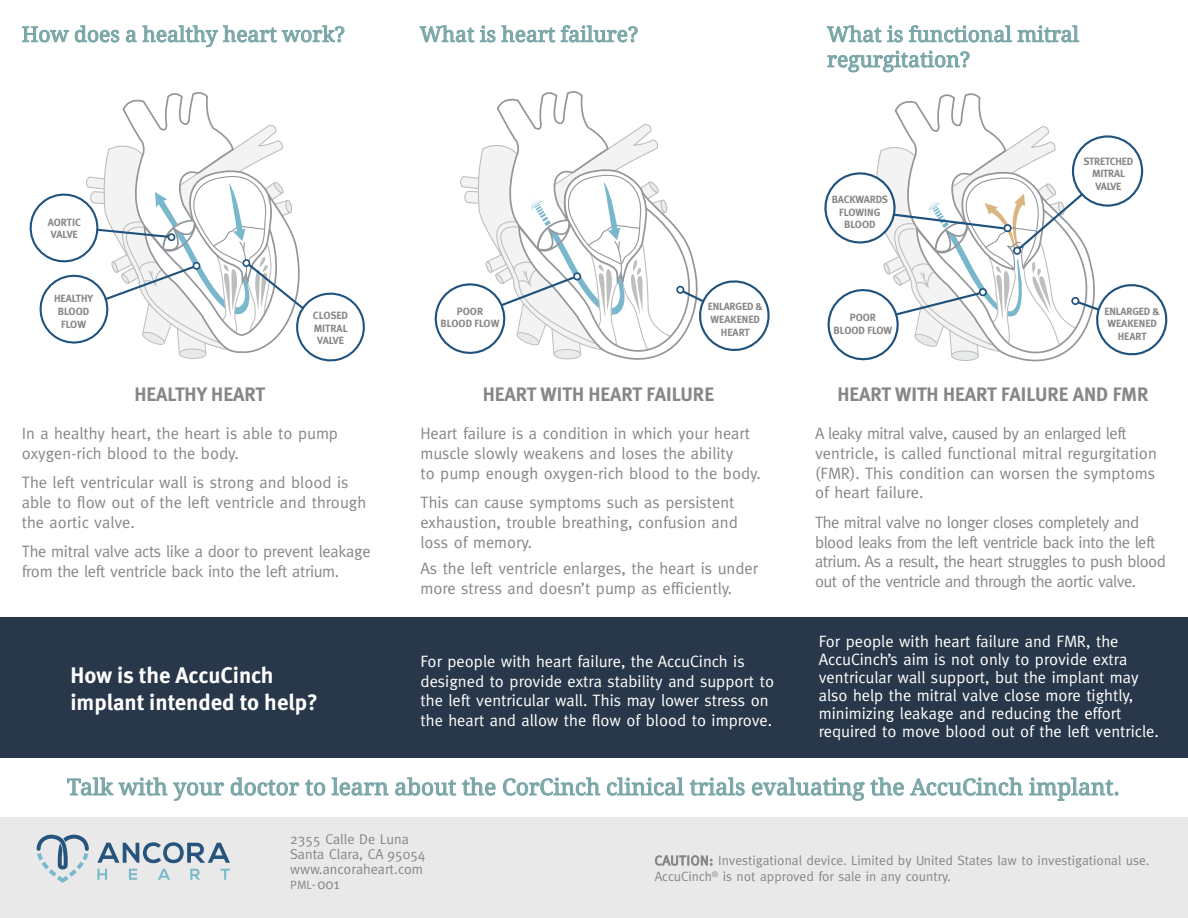
<style>
.page{position:relative;width:1188px;height:918px;background:#fff}
.page>*{position:absolute;margin:0;border:0;box-sizing:border-box;transform-origin:0 0}
.t1{font:22.5px "Droid Serif";color:#79a7a8}
.t2{font:700 22.5px "Meta";color:#fff}
.t3{font:21px "Droid Serif";color:#79a7a8}
.t4{font:700 19.5px "Meta";color:#888787}
.t5{font:16.5px/19.8px "Meta";color:#888787}
.t6{font:16.5px/18px "Meta";color:#fff}
.t7{font:16.5px/19.8px "Meta";letter-spacing:-.03em;color:#888787}
.t8{font:16.5px/19.8px "Meta";letter-spacing:-.02em;color:#888787}
.t9{font:14.25px/15px "Meta";color:#888787}
.t10{font:13.5px/16.2px "Meta";color:#888787}
.t11{font:12px "Meta";color:#888787}
.t12{font:700 10.5px/12.6px "Meta";color:#888787}
.t13{font:700 10.5px "Meta";letter-spacing:-.02em;color:#888787}
.t14{font:700 10.5px "Meta";letter-spacing:-.025em;color:#888787}
.s1{font-size:13.5px}
.s2{font-size:15px}
</style>
<div class="page">
<div style="left:0;top:818px;width:1188px;height:100px;background:#e9e9e9"></div>
<svg style="left:655px;top:855px;width:57px;height:11px"></svg>
<svg style="left:97px;top:842px;width:133px;height:21px"></svg>
<svg style="left:97px;top:869px;width:10px;height:11px"></svg>
<svg style="left:129px;top:869px;width:8px;height:11px"></svg>
<svg style="left:158px;top:869px;width:12px;height:11px"></svg>
<svg style="left:190px;top:869px;width:10px;height:11px"></svg>
<svg style="left:221px;top:869px;width:9px;height:11px"></svg>
<svg style="left:37px;top:835px;width:52px;height:48px"></svg>
<svg style="left:67px;top:777px;width:46px;height:18px"></svg>
<svg style="left:119px;top:778px;width:48px;height:17px"></svg>
<svg style="left:173px;top:782px;width:51px;height:19px"></svg>
<svg style="left:231px;top:778px;width:68px;height:17px"></svg>
<svg style="left:305px;top:780px;width:20px;height:15px"></svg>
<svg style="left:332px;top:778px;width:56px;height:17px"></svg>
<svg style="left:395px;top:778px;width:61px;height:17px"></svg>
<svg style="left:462px;top:778px;width:33px;height:17px"></svg>
<svg style="left:503px;top:778px;width:97px;height:17px"></svg>
<svg style="left:607px;top:778px;width:77px;height:17px"></svg>
<svg style="left:690px;top:778px;width:55px;height:17px"></svg>
<svg style="left:752px;top:778px;width:113px;height:23px"></svg>
<svg style="left:871px;top:778px;width:33px;height:17px"></svg>
<svg style="left:910px;top:778px;width:113px;height:17px"></svg>
<svg style="left:1029px;top:778px;width:89px;height:23px"></svg>
<div style="left:0;top:618px;width:1188px;height:140px;background:#283749"></div>
<svg style="left:22px;top:26px;width:47px;height:16px"></svg>
<svg style="left:75px;top:26px;width:44px;height:16px"></svg>
<svg style="left:126px;top:30px;width:10px;height:12px"></svg>
<svg style="left:304px;top:26px;width:40px;height:17px"></svg>
<svg style="left:143px;top:25px;width:161px;height:23px"></svg>
<svg style="left:29px;top:92px;width:336px;height:270px"></svg>
<svg style="left:420px;top:26px;width:54px;height:16px"></svg>
<svg style="left:480px;top:25px;width:15px;height:17px"></svg>
<svg style="left:502px;top:26px;width:15px;height:16px"></svg>
<svg style="left:517px;top:25px;width:180px;height:335px"></svg>
<svg style="left:434px;top:60px;width:238px;height:298px"></svg>
<div style="left:676px;top:285px;width:9px;height:9px;border:2px solid #1f527d;border-radius:3px"></div>
<svg style="left:679px;top:278px;width:91px;height:75px"></svg>
<svg style="left:827px;top:26px;width:54px;height:16px"></svg>
<svg style="left:887px;top:25px;width:16px;height:17px"></svg>
<svg style="left:909px;top:25px;width:6px;height:17px"></svg>
<svg style="left:915px;top:25px;width:165px;height:26px"></svg>
<svg style="left:824px;top:51px;width:344px;height:311px"></svg>
<p class="t3" style="left:22px;top:22px;width:325px">How does a healthy heart work?</p>
<p class="t12" style="left:48px;top:216px;width:35px">AORTIC<br>VALVE</p>
<p class="t12" style="left:54px;top:292px;width:41px">HEALTHY</p>
<p class="t12" style="left:58px;top:305px;width:33px">BLOOD</p>
<p class="t12" style="left:61px;top:318px;width:26px">FLOW</p>
<p class="t12" style="left:313px;top:309px;width:37px">CLOSED</p>
<p class="t12" style="left:314px;top:322px;width:35px">MITRAL</p>
<p class="t12" style="left:317px;top:334px;width:28px">VALVE</p>
<p class="t4" style="left:134px;top:382px;width:132px">HEALTHY HEART</p>
<p class="t5" style="left:22px;top:423px;width:318px">In a healthy heart, the heart is able to pump oxygen-rich blood to the body.</p>
<p class="t5" style="left:22px;top:472px;width:346px">The left ventricular wall is strong and blood is able to flow out of the left ventricle and through the aortic valve.</p>
<p class="t8" style="left:22px;top:541px;width:350px">The mitral valve acts like a door to prevent leakage from the left ventricle back into the left atrium.</p>
<p class="t2" style="left:70px;top:662px;width:205px">How is the AccuCinch</p>
<p class="t2" style="left:70px;top:689px;width:249px">implant intended to help?</p>
<p class="t3" style="left:420px;top:22px;width:220px">What is heart failure?</p>
<p class="t3" style="left:827px;top:22px;width:253px">What is functional mitral</p>
<p class="t3" style="left:827px;top:47px;width:145px">regurgitation?</p>
<p class="t13" style="left:1083px;top:155px;width:52px">STRETCHED</p>
<p class="t12" style="left:1092px;top:167px;width:34px">MITRAL</p>
<p class="t12" style="left:1095px;top:180px;width:28px">VALVE</p>
<p class="t14" style="left:832px;top:193px;width:58px">BACKWARDS</p>
<p class="t12" style="left:839px;top:206px;width:43px">FLOWING</p>
<p class="t12" style="left:844px;top:218px;width:33px">BLOOD</p>
<p class="t12" style="left:457px;top:305px;width:28px">POOR</p>
<p class="t12" style="left:441px;top:317px;width:60px">BLOOD FLOW</p>
<p class="t13" style="left:708px;top:300px;width:57px">ENLARGED &amp;</p>
<p class="t12" style="left:710px;top:313px;width:51px">WEAKENED</p>
<p class="t12" style="left:721px;top:326px;width:30px">HEART</p>
<p class="t12" style="left:850px;top:311px;width:28px">POOR</p>
<p class="t12" style="left:834px;top:324px;width:60px">BLOOD FLOW</p>
<p class="t13" style="left:1105px;top:305px;width:57px">ENLARGED &amp;</p>
<p class="t12" style="left:1107px;top:317px;width:51px">WEAKENED</p>
<p class="t12" style="left:1118px;top:330px;width:30px">HEART</p>
<p class="t4" style="left:483px;top:382px;width:233px">HEART WITH HEART FAILURE</p>
<p class="t5" style="left:420px;top:423px;width:342px">Heart failure is a condition in which your heart muscle slowly weakens and loses the ability<br>to pump enough oxygen-rich blood to the body.</p>
<p class="t5" style="left:420px;top:492px;width:319px">This can cause symptoms such as persistent exhaustion, trouble breathing, confusion and loss of memory.</p>
<p class="t5" style="left:420px;top:558px;width:339px">As the left ventricle enlarges, the heart is under more stress and doesn’t pump as efficiently.</p>
<p class="t4" style="left:837px;top:382px;width:313px">HEART WITH HEART FAILURE AND FMR</p>
<p class="t5" style="left:815px;top:423px;width:343px">A leaky mitral valve, caused by an enlarged left ventricle, is called functional mitral regurgitation (FMR). This condition can worsen the symptoms of heart failure.</p>
<p class="t7" style="left:815px;top:512px;width:352px">The mitral valve no longer closes completely and blood leaks from the left ventricle back into the left atrium. As a result, the heart struggles to push blood out of the ventricle and through the aortic valve.</p>
<p class="t6" style="left:421px;top:651px;width:355px;line-height:19.8px">For people with heart failure, the AccuCinch is designed to provide extra stability and support to the left ventricular wall. This may lower stress on the heart and allow the flow of blood to improve.</p>
<p class="t6" style="left:819px;top:632px;width:341px">For people with heart failure and FMR, the AccuCinch’s aim is not only to provide extra ventricular wall support, but the implant may also help the mitral valve close more tightly, minimizing leakage and reducing the effort required to move blood out of the left ventricle.</p>
<p class="t1" style="left:67px;top:774px;width:1054px">Talk with your doctor to learn about the CorCinch clinical trials evaluating the AccuCinch implant.</p>
<p class="t9" style="left:290px;top:832px;width:137px">2355 Calle De Luna<br>Santa Clara, CA 95054</p>
<p class="t9" style="left:290px;top:862px;width:134px">www.ancoraheart.com</p>
<p class="t11" style="left:290px;top:878px;width:51px">PML<span class="s1">-</span><span class="s2">001</span></p>
<p class="t10" style="left:655px;top:852px;width:496px">CAUTION: Investigational device. Limited by United States law to investigational use.<br>AccuCinch<sup>®</sup> is not approved for sale in any country.</p>
</div>
